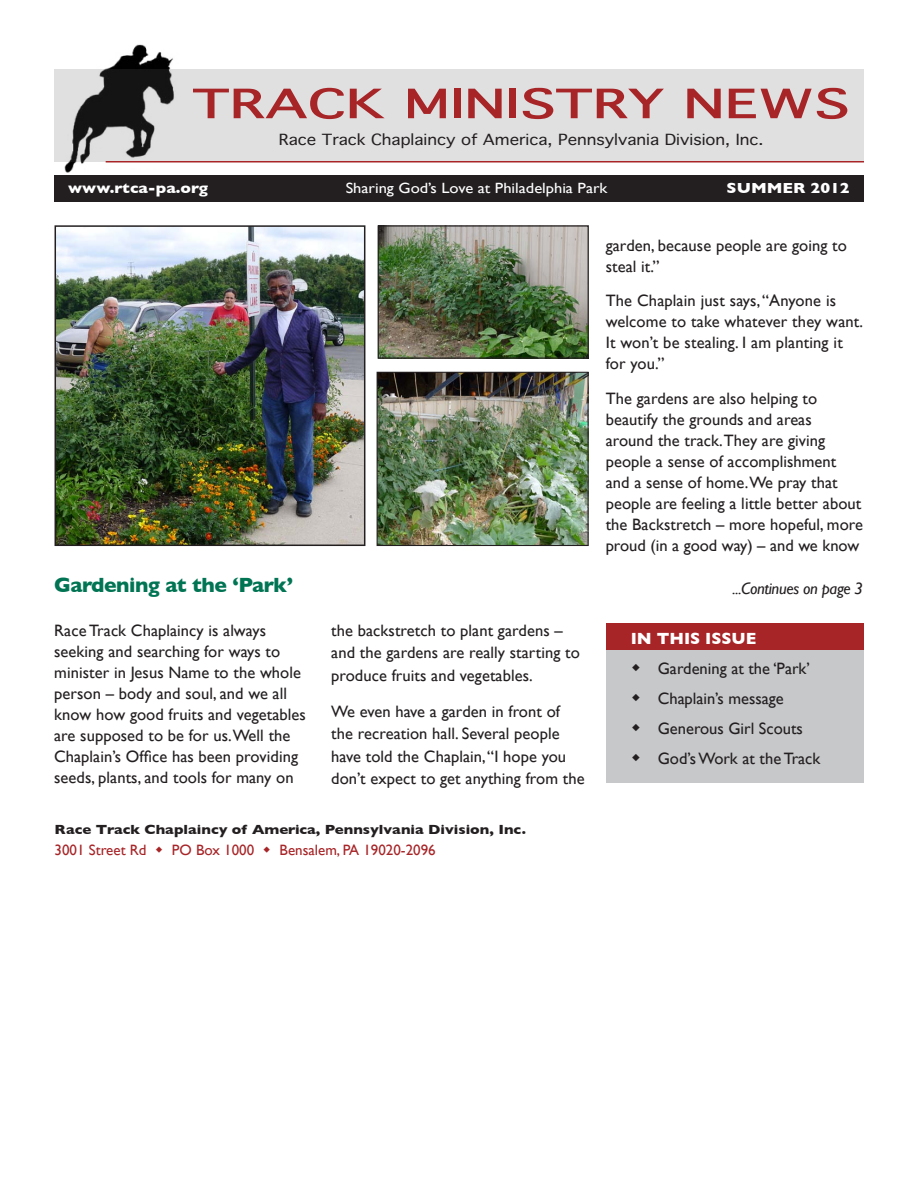
<style>
.page{position:relative;width:918px;height:1188px;background:#fff}
.page>*{position:absolute;margin:0;border:0;box-sizing:border-box;transform-origin:0 0}
.t1{font:700 39px "Thonburi";color:#a72427;scale:1.5 1}
.t2{font:700 21px "Gill Sans";letter-spacing:-.02em;color:#007453}
.t3{font:16.5px/21px "Gill Sans";letter-spacing:.005em;color:#231f20}
.t4{font:italic 16.5px "Gill Sans";letter-spacing:-.02em;color:#231f20}
.t5{font:700 16.5px "Gill Sans";color:#fff}
.t6{font:15px "Gill Sans";color:#a72427}
.t7{font:14.85px "Thonburi";color:#231f20;scale:1.11 1}
.t8{font:14.85px "Gill Sans";color:#fff;scale:1.11 1}
.t9{font:700 14.85px "Gill Sans";color:#fff;scale:1.11 1}
.t10{font:700 13.5px "Gill Sans";color:#231f20;scale:1.11 1}
</style>
<div class="page">
<div style="left:606px;top:624px;width:257px;height:159px;background:#c7c8ca"></div>
<div style="left:606px;top:623px;width:258px;height:27px;background:#a72427"></div>
<img style="left:57px;top:44px;width:125px;height:132px">
<svg style="left:54px;top:69px;width:810px;height:93px;background:#d3d3d4"></svg>
<hr style="left:106px;top:161px;width:758px;height:2px;background:#a72427">
<div style="left:54px;top:176px;width:810px;height:26px;background:#231f20"></div>
<img style="left:58px;top:228px;width:304px;height:315px">
<div style="left:55px;top:225px;width:310px;height:321px;border:2px solid #231f20"></div>
<img style="left:380px;top:227px;width:207px;height:130px">
<div style="left:378px;top:225px;width:211px;height:134px;border:1px solid #231f20"></div>
<img style="left:379px;top:374px;width:208px;height:170px">
<div style="left:377px;top:372px;width:212px;height:174px;border:1px solid #231f20"></div>
<h1 class="t1" style="left:193px;top:72px;width:440px">TRACK MINISTRY NEWS</h1>
<p class="t7" style="left:279px;top:127px;width:438px">Race Track Chaplaincy of America, Pennsylvania Division, Inc.</p>
<p class="t9" style="left:68px;top:179px;width:128px">www.rtca-pa.org</p>
<p class="t8" style="left:346px;top:179px;width:237px">Sharing God’s Love at Philadelphia Park</p>
<p class="t9" style="left:727px;top:179px;width:112px">SUMMER 2012</p>
<p class="t2" style="left:54px;top:573px;width:241px">Gardening at the ‘Park’</p>
<p class="t3" style="left:54px;top:620px;width:253px">Race Track Chaplaincy is always seeking and searching for ways to minister in Jesus Name to the whole person – body and soul, and we all know how good fruits and vegetables are supposed to be for us. Well the Chaplain’s Office has been providing seeds, plants, and tools for many on</p>
<p class="t3" style="left:331px;top:619px;width:250px;line-height:22.5px">the backstretch to plant gardens – and the gardens are really starting to produce fruits and vegetables.</p>
<p class="t3" style="left:331px;top:700px;width:255px;line-height:22.5px">We even have a garden in front of the recreation hall. Several people have told the Chaplain, “I hope you don’t expect to get anything from the</p>
<p class="t10" style="left:55px;top:821px;width:426px">Race Track Chaplaincy of America, Pennsylvania Division, Inc.</p>
<p class="t6" style="left:55px;top:841px;width:93px">3001 Street Rd</p>
<p class="t6" style="left:172px;top:841px;width:84px">PO Box 1000</p>
<p class="t6" style="left:280px;top:841px;width:158px">Bensalem, PA 19020-2096</p>
<p class="t3" style="left:606px;top:234px;width:243px">garden, because people are going to steal it.”</p>
<p class="t3" style="left:606px;top:290px;width:259px">The Chaplain just says, “Anyone is welcome to take whatever they want.<br>It won’t be stealing. I am planting it for you.”</p>
<p class="t3" style="left:606px;top:387px;width:259px">The gardens are also helping to beautify the grounds and areas around the track. They are giving people a sense of accomplishment and a sense of home. We pray that people are feeling a little better about the Backstretch – more hopeful, more proud (in a good way) – and we know</p>
<p class="t4" style="left:732px;top:579px;width:132px">...Continues on page 3</p>
<p class="t5" style="left:631px;top:629px;width:127px">IN THIS ISSUE</p>
<p class="t3" style="left:658px;top:653px;width:164px;line-height:30px">Gardening at the ‘Park’<br>Chaplain’s message<br>Generous Girl Scouts<br>God’s Work at the Track</p>
</div>
